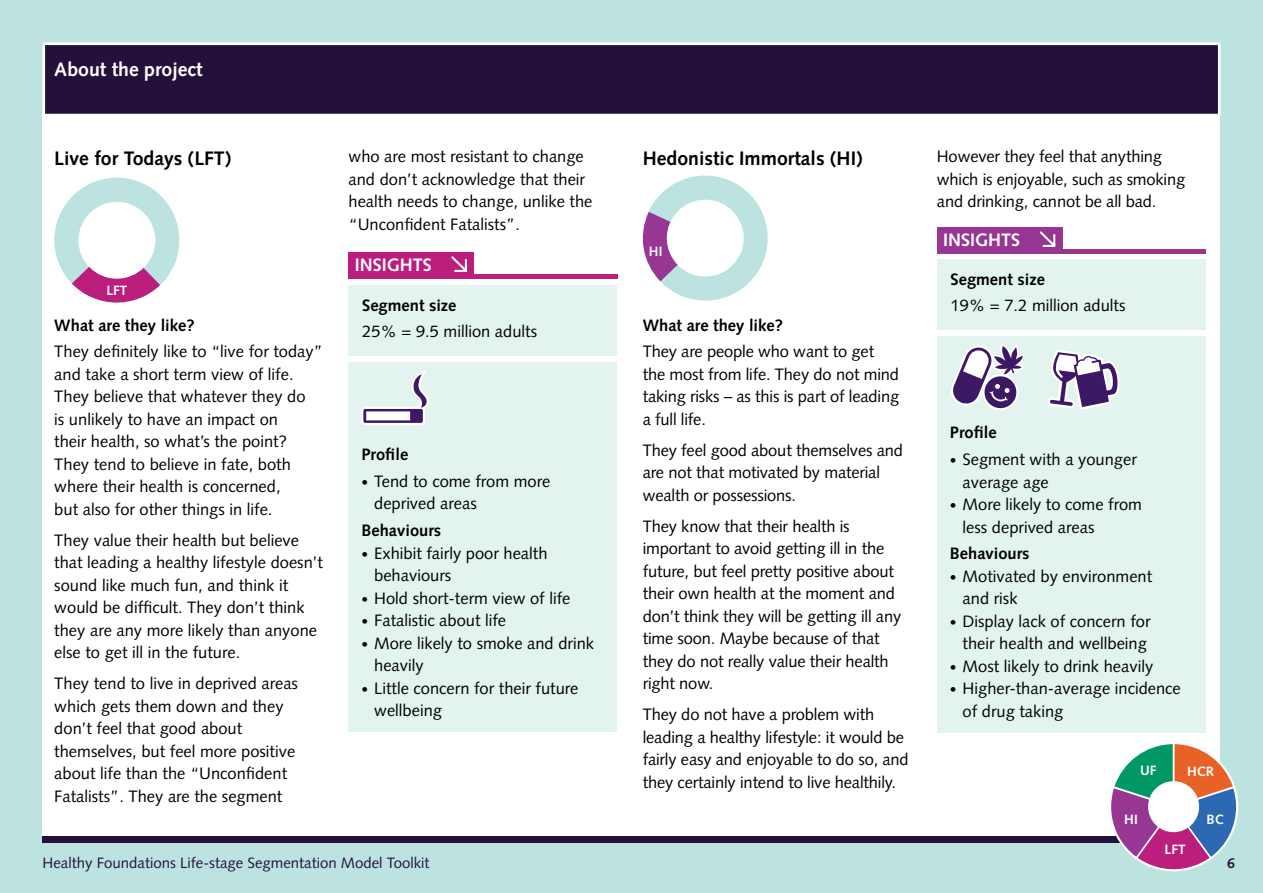
<style>
.page{position:relative;width:1263px;height:893px;background:#bde3e0}
.page>*{position:absolute;margin:0;border:0;box-sizing:border-box;transform-origin:0 0}
.t1{font:700 19.5px "Syntax";color:#000}
.t2{font:700 19.5px "Syntax";color:#fff}
.t3{font:700 18px "Syntax";color:#fff}
.t4{font:16.5px/22.5px "Syntax";color:#000}
.t5{font:700 16.5px "Syntax";color:#000}
.t6{font:15px "Syntax";color:#24113b}
.t7{font:700 14.25px "Syntax";color:#24113b}
.t8{font:700 13.5px "Syntax";color:#fff}
.s1{font-size:13.5px}
</style>
<div class="page">
<div style="left:43px;top:114px;width:1177px;height:723px;background:#fff"></div>
<div style="left:43px;top:837px;width:1177px;height:6px;background:#24113b"></div>
<div style="left:54px;top:178px;width:125px;height:125px;background:#bde3e0;border-radius:50%"></div>
<svg style="left:72px;top:240px;width:88px;height:63px"></svg>
<div style="left:78px;top:202px;width:77px;height:77px;background:#fff;border-radius:50%"></div>
<div style="left:348px;top:252px;width:126px;height:27px;background:#bb1e7c"></div>
<svg style="left:451px;top:256px;width:16px;height:16px"></svg>
<div style="left:472px;top:274px;width:145px;height:5px;background:#bb1e7c"></div>
<div style="left:348px;top:285px;width:269px;height:70px;background:#e3f3f0"></div>
<div style="left:348px;top:362px;width:269px;height:369px;background:#e3f3f0"></div>
<div style="left:361px;top:407px;width:64px;height:18px;border:5px solid #fff;border-radius:2px"></div>
<svg style="left:363px;top:370px;width:66px;height:53px"></svg>
<div style="left:643px;top:176px;width:125px;height:125px;background:#bde3e0;border-radius:50%"></div>
<svg style="left:642px;top:212px;width:36px;height:69px"></svg>
<div style="left:667px;top:200px;width:77px;height:77px;background:#fff;border-radius:50%"></div>
<div style="left:937px;top:227px;width:125px;height:27px;background:#983694"></div>
<svg style="left:1039px;top:231px;width:17px;height:16px"></svg>
<div style="left:1060px;top:249px;width:145px;height:5px;background:#983694"></div>
<div style="left:937px;top:259px;width:268px;height:71px;background:#e3f3f0"></div>
<div style="left:937px;top:336px;width:268px;height:396px;background:#e3f3f0"></div>
<svg style="left:951px;top:344px;width:73px;height:66px"></svg>
<svg style="left:1047px;top:350px;width:73px;height:60px"></svg>
<svg style="left:1111px;top:744px;width:125px;height:125px"></svg>
<div style="left:1148px;top:781px;width:51px;height:51px;background:#fff;border-radius:50%"></div>
<div style="left:43px;top:43px;width:1177px;height:73px;background:#24113b;border:3px solid #fff"></div>
<p class="t2" style="left:54px;top:58px;width:150px">About the project</p>
<p class="t1" style="left:54px;top:147px;width:178px">Live for Todays (LFT)</p>
<p class="t8" style="left:106px;top:283px;width:23px">LFT</p>
<p class="t5" style="left:54px;top:315px;width:142px">What are they like?</p>
<p class="t4" style="left:54px;top:340px;width:270px">They definitely like to “live for today” and take a short term view of life.<br>They believe that whatever they do<br>is unlikely to have an impact on<br>their health, so what’s the point?<br>They tend to believe in fate, both where their health is concerned,<br>but also for other things in life.</p>
<p class="t4" style="left:54px;top:529px;width:270px">They value their health but believe that leading a healthy lifestyle doesn’t sound like much fun, and think it would be difficult. They don’t think they are any more likely than anyone else to get ill in the future.</p>
<p class="t4" style="left:54px;top:672px;width:245px">They tend to live in deprived areas which gets them down and they don’t feel that good about themselves, but feel more positive about life than the “Unconfident<br>Fatalists”. They are the segment</p>
<p class="t4" style="left:348px;top:145px;width:245px">who are most resistant to change and don’t acknowledge that their health needs to change, unlike the “Unconfident Fatalists”.</p>
<p class="t1" style="left:643px;top:147px;width:221px">Hedonistic Immortals (HI)</p>
<p class="t3" style="left:355px;top:255px;width:16px">Insights</p>
<p class="t5" style="left:362px;top:296px;width:96px">Segment size</p>
<p class="t4" style="left:362px;top:320px;width:176px">25% = 9.5 million adults</p>
<p class="t5" style="left:361px;top:445px;width:48px">Profile</p>
<p class="t4" style="left:374px;top:470px;width:178px;text-indent:-13px"><span class="s1">•</span> Tend to come from more deprived areas</p>
<p class="t5" style="left:361px;top:521px;width:81px">Behaviours</p>
<p class="t4" style="left:374px;top:542px;width:175px;text-indent:-13px"><span class="s1">•</span> Exhibit fairly poor health behaviours</p>
<p class="t4" style="left:361px;top:587px;width:210px"><span class="s1">•</span> Hold short-term view of life</p>
<p class="t4" style="left:361px;top:609px;width:146px"><span class="s1">•</span> Fatalistic about life</p>
<p class="t4" style="left:374px;top:632px;width:221px;text-indent:-13px"><span class="s1">•</span> More likely to smoke and drink heavily</p>
<p class="t4" style="left:374px;top:677px;width:206px;text-indent:-13px"><span class="s1">•</span> Little concern for their future wellbeing</p>
<p class="t8" style="left:649px;top:243px;width:15px">HI</p>
<p class="t5" style="left:643px;top:315px;width:142px">What are they like?</p>
<p class="t4" style="left:643px;top:340px;width:258px">They are people who want to get the most from life. They do not mind taking risks – as this is part of leading a full life.</p>
<p class="t4" style="left:643px;top:439px;width:262px">They feel good about themselves and are not that motivated by material wealth or possessions.</p>
<p class="t4" style="left:643px;top:515px;width:260px">They know that their health is important to avoid getting ill in the future, but feel pretty positive about their own health at the moment and don’t think they will be getting ill any time soon. Maybe because of that they do not really value their health right now.</p>
<p class="t4" style="left:643px;top:703px;width:268px">They do not have a problem with leading a healthy lifestyle: it would be fairly easy and enjoyable to do so, and they certainly intend to live healthily.</p>
<p class="t4" style="left:937px;top:145px;width:250px">However they feel that anything which is enjoyable, such as smoking and drinking, cannot be all bad.</p>
<p class="t3" style="left:943px;top:230px;width:16px">Insights</p>
<p class="t5" style="left:950px;top:270px;width:96px">Segment size</p>
<p class="t4" style="left:950px;top:295px;width:176px">19% = 7.2 million adults</p>
<p class="t5" style="left:950px;top:423px;width:48px">Profile</p>
<p class="t4" style="left:963px;top:448px;width:176px;text-indent:-13px"><span class="s1">•</span> Segment with a younger average age</p>
<p class="t4" style="left:963px;top:493px;width:181px;text-indent:-13px"><span class="s1">•</span> More likely to come from less deprived areas</p>
<p class="t5" style="left:950px;top:544px;width:81px">Behaviours</p>
<p class="t4" style="left:963px;top:565px;width:191px;text-indent:-13px"><span class="s1">•</span> Motivated by environment and risk</p>
<p class="t4" style="left:950px;top:610px;width:202px;text-align:center"><span class="s1">•</span> Display lack of concern for their health and wellbeing</p>
<p class="t4" style="left:950px;top:655px;width:205px"><span class="s1">•</span> Most likely to drink heavily</p>
<p class="t4" style="left:963px;top:677px;width:220px;text-indent:-13px"><span class="s1">•</span> Higher-than-average incidence of drug taking</p>
<p class="t8" style="left:1140px;top:763px;width:18px">UF</p>
<p class="t8" style="left:1124px;top:811px;width:15px">HI</p>
<p class="t8" style="left:1187px;top:763px;width:28px">HCR</p>
<p class="t8" style="left:1207px;top:812px;width:19px">BC</p>
<p class="t8" style="left:1165px;top:841px;width:23px">LFT</p>
<p class="t6" style="left:43px;top:854px;width:389px">Healthy Foundations Life-stage Segmentation Model Toolkit</p>
<p class="t7" style="left:1227px;top:855px;width:9px">6</p>
</div>
